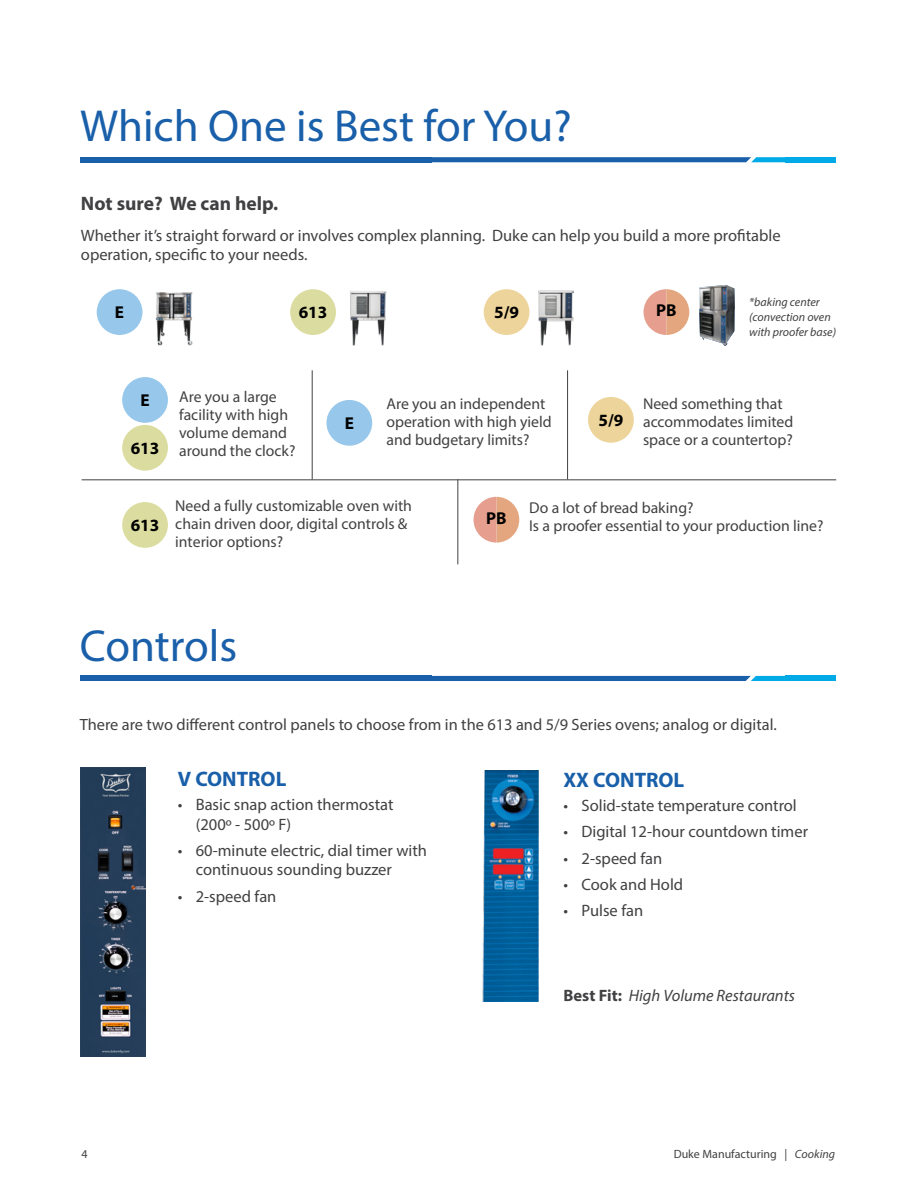
<style>
.page{position:relative;width:918px;height:1188px;background:#fff}
.page>*{position:absolute;margin:0;border:0;box-sizing:border-box;transform-origin:0 0}
.t1{font:45px "Myriad Pro";color:#195fa9}
.t2{font:700 21px "Myriad Pro";color:#195fa9}
.t3{font:700 19.5px "Myriad Pro";color:#414042}
.t4{font:700 17.25px "Myriad Pro";color:#000}
.t5{font:16.5px/19.5px "Myriad Pro";color:#414042}
.t6{font:italic 16.5px "Myriad Pro";color:#414042}
.t7{font:16.35px "Myriad Pro";color:#414042}
.t8{font:15.75px/18px "Myriad Pro";color:#414042}
.t9{font:italic 12px/15px "Myriad Pro";color:#414042}
.t10{font:12px "Myriad Pro";color:#414042}
.s1{font-weight:700;font-style:normal}
.s2{font-style:italic}
</style>
<div class="page">
<svg style="left:474px;top:497px;width:45px;height:46px"></svg>
<div style="left:122px;top:502px;width:46px;height:46px;background:#dbdda0;border-radius:50%"></div>
<div style="left:588px;top:397px;width:46px;height:46px;background:#edd49a;border-radius:50%"></div>
<div style="left:484px;top:289px;width:45px;height:46px;background:#edd49a;border-radius:50%"></div>
<div style="left:97px;top:289px;width:45px;height:46px;background:#97c8eb;border-radius:50%"></div>
<div style="left:122px;top:377px;width:46px;height:46px;background:#97c8eb;border-radius:50%"></div>
<div style="left:326px;top:400px;width:46px;height:46px;background:#97c8eb;border-radius:50%"></div>
<div style="left:290px;top:289px;width:46px;height:46px;background:#dbdda0;border-radius:50%"></div>
<div style="left:122px;top:425px;width:46px;height:46px;background:#dbdda0;border-radius:50%"></div>
<hr style="left:312px;top:370px;width:1px;height:109px;background:#414042">
<hr style="left:567px;top:370px;width:1px;height:109px;background:#414042">
<hr style="left:457px;top:479px;width:1px;height:85px;background:#414042">
<hr style="left:82px;top:479px;width:754px;height:1px;background:#414042">
<div style="left:80px;top:157px;width:352px;height:5px;background:#195fa9"></div>
<div style="left:786px;top:157px;width:50px;height:5px;background:#00aae7"></div>
<svg style="left:432px;top:157px;width:354px;height:5px;background:#226db2"></svg>
<img style="left:482px;top:771px;width:57px;height:230px">
<div style="left:80px;top:676px;width:352px;height:5px;background:#195fa9"></div>
<div style="left:785px;top:676px;width:51px;height:5px;background:#00aae7"></div>
<svg style="left:432px;top:676px;width:353px;height:5px;background:#1a68af"></svg>
<img style="left:80px;top:767px;width:65px;height:289px">
<img style="left:349px;top:291px;width:37px;height:55px">
<svg style="left:644px;top:289px;width:45px;height:46px"></svg>
<img style="left:156px;top:292px;width:36px;height:54px">
<img style="left:538px;top:291px;width:36px;height:55px">
<img style="left:699px;top:285px;width:36px;height:61px">
<h1 class="t1" style="left:80px;top:98px;width:493px">Which One is Best for You?</h1>
<p class="t3" style="left:81px;top:191px;width:199px">Not sure? We can help.</p>
<p class="t5" style="left:81px;top:225px;width:701px">Whether it’s straight forward or involves complex planning. Duke can help you build a more profitable operation, specific to your needs.</p>
<p class="t4" style="left:115px;top:301px;width:11px">E</p>
<p class="t4" style="left:494px;top:301px;width:26px">5/9</p>
<p class="t4" style="left:299px;top:301px;width:30px">613</p>
<p class="t4" style="left:656px;top:299px;width:22px">PB</p>
<p class="t9" style="left:749px;top:295px;width:88px">*baking center (convection oven with proofer base)</p>
<p class="t4" style="left:140px;top:389px;width:11px">E</p>
<p class="t4" style="left:131px;top:437px;width:30px">613</p>
<p class="t8" style="left:179px;top:388px;width:118px">Are you a large facility with high volume demand around the clock?</p>
<p class="t8" style="left:386px;top:394px;width:167px">Are you an independent operation with high yield and budgetary limits?</p>
<p class="t8" style="left:643px;top:394px;width:152px">Need something that accommodates limited space or a countertop?</p>
<p class="t4" style="left:599px;top:409px;width:26px">5/9</p>
<p class="t4" style="left:345px;top:412px;width:11px">E</p>
<p class="t4" style="left:131px;top:514px;width:30px">613</p>
<p class="t8" style="left:175px;top:497px;width:238px">Need a fully customizable oven with chain driven door, digital controls &amp; interior options?</p>
<p class="t8" style="left:529px;top:499px;width:296px">Do a lot of bread baking?<br>Is a proofer essential to your production line?</p>
<p class="t4" style="left:486px;top:507px;width:22px">PB</p>
<h1 class="t1" style="left:80px;top:618px;width:159px">Controls</h1>
<p class="t7" style="left:80px;top:715px;width:699px">There are two different control panels to choose from in the 613 and 5/9 Series ovens; analog or digital.</p>
<p class="t2" style="left:178px;top:766px;width:110px">V CONTROL</p>
<p class="t5" style="left:196px;top:795px;width:199px;text-indent:-18px">• Basic snap action thermostat (200º - 500o F)</p>
<p class="t5" style="left:196px;top:840px;width:233px;text-indent:-18px">• 60-minute electric, dial timer with continuous sounding buzzer</p>
<p class="t5" style="left:178px;top:886px;width:100px">• 2-speed fan</p>
<p class="t2" style="left:564px;top:767px;width:122px">XX CONTROL</p>
<p class="t5" style="left:564px;top:796px;width:235px">• Solid-state temperature control</p>
<p class="t5" style="left:564px;top:822px;width:246px">• Digital 12-hour countdown timer</p>
<p class="t5" style="left:564px;top:848px;width:100px">• 2-speed fan</p>
<p class="t5" style="left:564px;top:874px;width:121px">• Cook and Hold</p>
<p class="t5" style="left:564px;top:901px;width:81px">• Pulse fan</p>
<p class="t6" style="left:564px;top:985px;width:233px"><span class="s1">Best Fit:</span> High Volume Restaurants</p>
<p class="t10" style="left:81px;top:1146px;width:8px">4</p>
<p class="t10" style="left:674px;top:1146px;width:163px">Duke Manufacturing | <span class="s2">Cooking</span></p>
</div>
